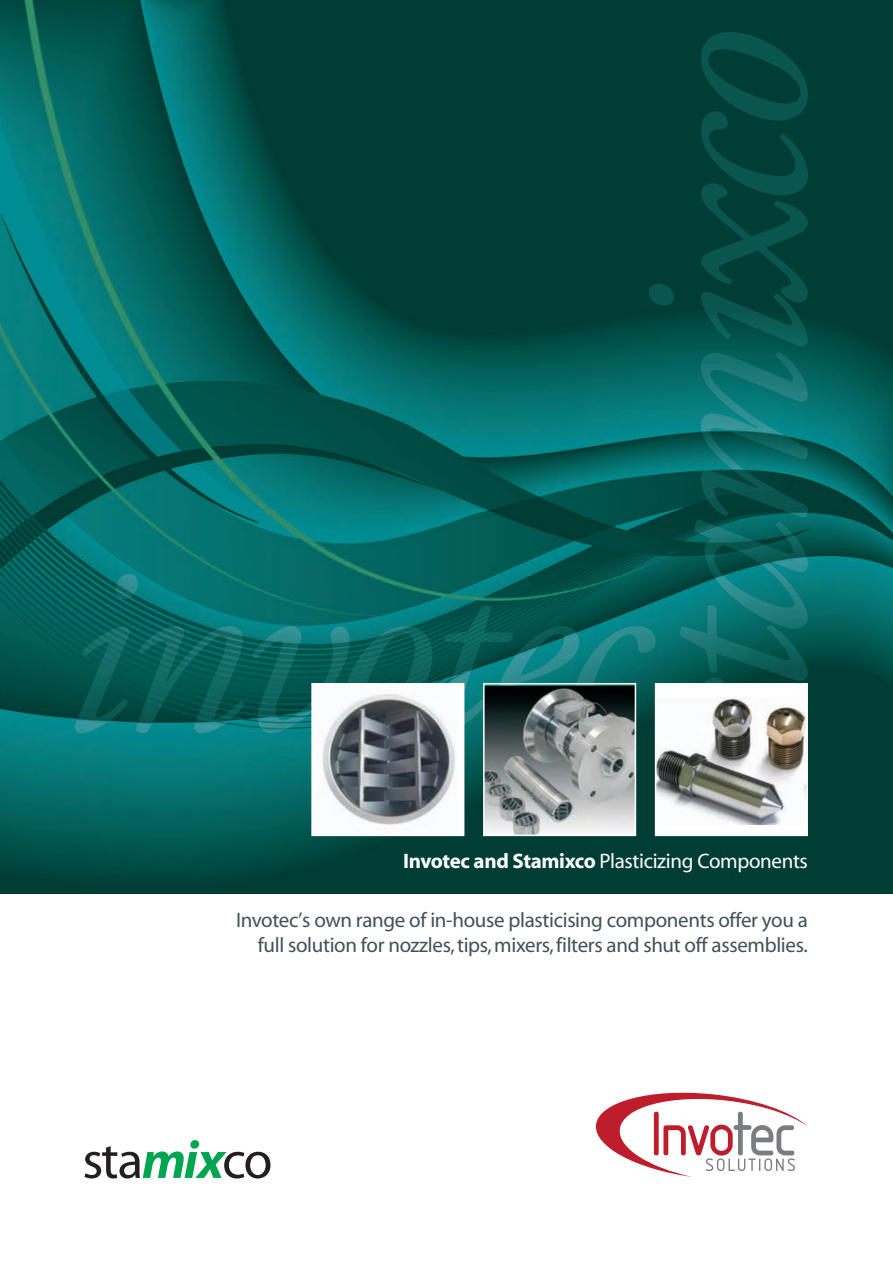
<style>
.page{position:relative;width:893px;height:1263px;background:#fff}
.page>*{position:absolute;margin:0;border:0;box-sizing:border-box;transform-origin:0 0}
.t1{font:52.95px "Myriad";color:#231f20}
.t2{font:21px/25.2px "Myriad";letter-spacing:-.015em;color:#425159;text-align:right}
.t3{font:21px "Myriad";letter-spacing:-.015em;color:#fff}
.s1{font-weight:700}
.s2{font-weight:700;font-style:italic;color:#00a54f}
</style>
<div class="page">
<img style="left:0;top:0;width:893px;height:893px">
<svg style="left:595px;top:1092px;width:213px;height:85px"></svg>
<img style="left:75px;top:574px;width:581px;height:159px">
<img style="left:649px;top:32px;width:159px;height:487px">
<svg style="left:655px;top:683px;width:153px;height:153px"></svg>
<svg style="left:483px;top:683px;width:153px;height:153px;background:#888e8e"></svg>
<svg style="left:311px;top:683px;width:153px;height:153px"></svg>
<p class="t3" style="left:403px;top:853px;width:406px"><span class="s1">Invotec and Stamixco</span> Plasticizing Components</p>
<p class="t2" style="left:236px;top:909px;width:573px">Invotec’s own range of in-house plasticising components offer you a full solution for nozzles, tips, mixers, filters and shut off assemblies.</p>
<h1 class="t1" style="left:82px;top:1140px;width:192px">sta<span class="s2">mix</span>co</h1>
</div>
